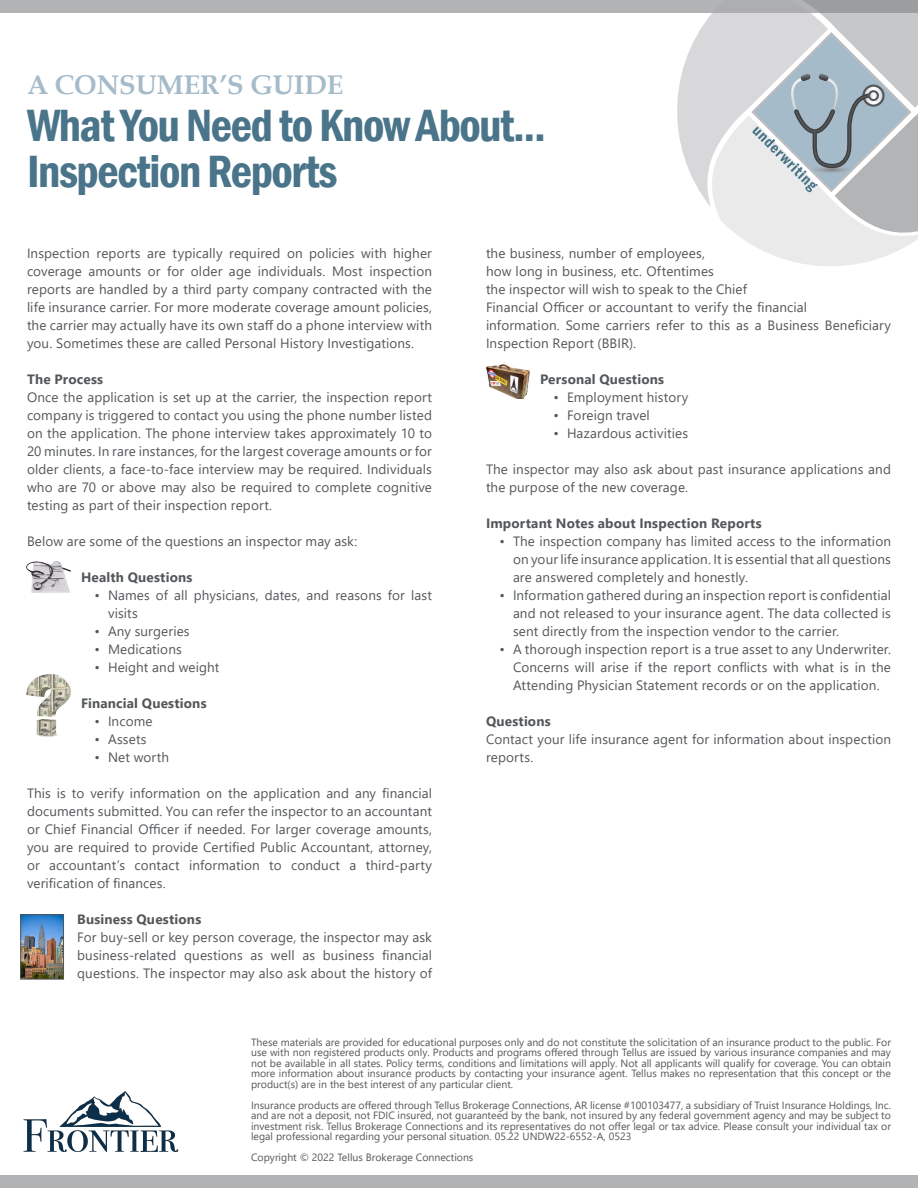
<style>
.page{position:relative;width:918px;height:1188px;background:#fff}
.page>*{position:absolute;margin:0;border:0;box-sizing:border-box;transform-origin:0 0}
.t1{font:600 condensed 46.5px "Franklin Gothic";letter-spacing:-.03em;color:#49748a}
.t2{font:700 27px "Book Antiqua";color:#a6bbc9}
.t3{font:13.5px/18px "Segoe UI";letter-spacing:.01em;color:#54575a;text-align:justify}
.t4{font:700 13.5px "Segoe UI";letter-spacing:.015em;color:#54575a}
.t5{font:10.5px/10.5px "Segoe UI";color:#54575a;text-align:justify}
</style>
<div class="page">
<div style="left:0;top:0;width:918px;height:13px;background:#b2b3b5"></div>
<svg style="left:677px;top:0;width:241px;height:266px"></svg>
<div style="left:0;top:1175px;width:918px;height:13px;background:#b2b3b5"></div>
<img style="left:23px;top:917px;width:39px;height:60px">
<div style="left:21px;top:915px;width:43px;height:64px;border:1px solid #54575a"></div>
<img style="left:27px;top:674px;width:43px;height:63px">
<img style="left:486px;top:364px;width:43px;height:34px">
<img style="left:27px;top:562px;width:43px;height:31px">
<img style="left:23px;top:1092px;width:156px;height:60px">
<p class="t2" style="left:27px;top:66px;width:318px">A CONSUMER’S GUIDE</p>
<p class="t1" style="left:27px;top:94px;width:520px">What You Need to Know About...</p>
<p class="t1" style="left:27px;top:140px;width:312px">Inspection Reports</p>
<p class="t3" style="left:27px;top:243px;width:407px">Inspection reports are typically required on policies with higher coverage amounts or for older age individuals. Most inspection reports are handled by a third party company contracted with the life insurance carrier. For more moderate coverage amount policies, the carrier may actually have its own staff do a phone interview with you. Sometimes these are called Personal History Investigations.</p>
<p class="t4" style="left:27px;top:367px;width:78px">The Process</p>
<p class="t3" style="left:27px;top:387px;width:407px">Once the application is set up at the carrier, the inspection report company is triggered to contact you using the phone number listed on the application. The phone interview takes approximately 10 to 20 minutes. In rare instances, for the largest coverage amounts or for older clients, a face-to-face interview may be required. Individuals who are 70 or above may also be required to complete cognitive testing as part of their inspection report.</p>
<p class="t3" style="left:27px;top:531px;width:332px">Below are some of the questions an inspector may ask:</p>
<p class="t4" style="left:81px;top:565px;width:113px">Health Questions</p>
<p class="t3" style="left:108px;top:585px;width:325px;text-indent:-14px">• Names of all physicians, dates, and reasons for last visits</p>
<p class="t3" style="left:94px;top:621px;width:97px">• Any surgeries</p>
<p class="t3" style="left:94px;top:639px;width:89px">• Medications</p>
<p class="t3" style="left:94px;top:657px;width:126px">• Height and weight</p>
<p class="t4" style="left:81px;top:691px;width:127px">Financial Questions</p>
<p class="t3" style="left:94px;top:711px;width:60px">• Income</p>
<p class="t3" style="left:94px;top:729px;width:54px">• Assets</p>
<p class="t3" style="left:94px;top:747px;width:76px">• Net worth</p>
<p class="t3" style="left:27px;top:783px;width:407px">This is to verify information on the application and any financial documents submitted. You can refer the inspector to an accountant or Chief Financial Officer if needed. For larger coverage amounts, you are required to provide Certified Public Accountant, attorney, or accountant’s contact information to conduct a third-party verification of finances.</p>
<p class="t4" style="left:77px;top:907px;width:126px">Business Questions</p>
<p class="t3" style="left:77px;top:927px;width:356px">For buy-sell or key person coverage, the inspector may ask business-related questions as well as business financial questions. The inspector may also ask about the history of</p>
<p class="t3" style="left:486px;top:243px;width:407px;text-align:left">the business, number of employees,<br>how long in business, etc. Oftentimes<br>the inspector will wish to speak to the Chief<br>Financial Officer or accountant to verify the financial<br>information. Some carriers refer to this as a Business Beneficiary Inspection Report (BBIR).</p>
<p class="t4" style="left:540px;top:367px;width:126px">Personal Questions</p>
<p class="t3" style="left:554px;top:387px;width:136px">• Employment history</p>
<p class="t3" style="left:554px;top:405px;width:98px">• Foreign travel</p>
<p class="t3" style="left:554px;top:423px;width:136px">• Hazardous activities</p>
<p class="t3" style="left:486px;top:459px;width:407px">The inspector may also ask about past insurance applications and the purpose of the new coverage.</p>
<p class="t4" style="left:486px;top:511px;width:277px">Important Notes about Inspection Reports</p>
<p class="t3" style="left:513px;top:531px;width:380px;text-indent:-14px">• The inspection company has limited access to the information on your life insurance application. It is essential that all questions are answered completely and honestly.</p>
<p class="t3" style="left:513px;top:585px;width:380px;text-indent:-14px">• Information gathered during an inspection report is confidential and not released to your insurance agent. The data collected is sent directly from the inspection vendor to the carrier.</p>
<p class="t3" style="left:513px;top:639px;width:380px;text-indent:-14px">• A thorough inspection report is a true asset to any Underwriter.<br>Concerns will arise if the report conflicts with what is in the Attending Physician Statement records or on the application.</p>
<p class="t4" style="left:486px;top:709px;width:66px">Questions</p>
<p class="t3" style="left:486px;top:729px;width:407px">Contact your life insurance agent for information about inspection reports.</p>
<p class="t5" style="left:251px;top:1036px;width:641px">These materials are provided for educational purposes only and do not constitute the solicitation of an insurance product to the public. For use with non registered products only. Products and programs offered through Tellus are issued by various insurance companies and may not be available in all states. Policy terms, conditions and limitations will apply. Not all applicants will qualify for coverage. You can obtain more information about insurance products by contacting your insurance agent. Tellus makes no representation that this concept or the product(s) are in the best interest of any particular client.</p>
<p class="t5" style="left:251px;top:1099px;width:641px">Insurance products are offered through Tellus Brokerage Connections, AR license #100103477, a subsidiary of Truist Insurance Holdings, Inc. and are not a deposit, not FDIC insured, not guaranteed by the bank, not insured by any federal government agency and may be subject to investment risk. Tellus Brokerage Connections and its representatives do not offer legal or tax advice. Please consult your individual tax or legal professional regarding your personal situation. 05.22 UNDW22-6552-A, 0523</p>
<p class="t5" style="left:251px;top:1151px;width:224px">Copyright © 2022 Tellus Brokerage Connections</p>
</div>
